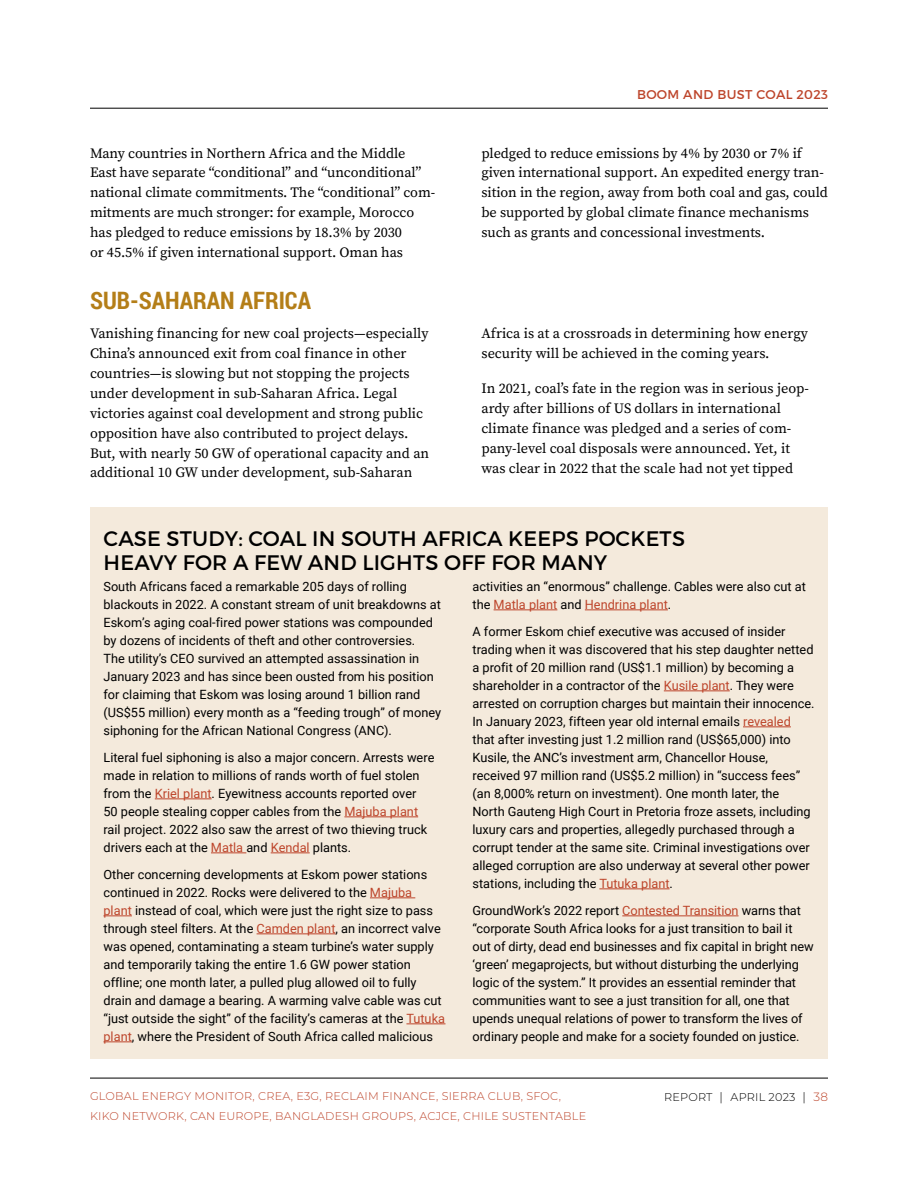
<style>
.page{position:relative;width:918px;height:1188px;background:#fff}
.page>*{position:absolute;margin:0;border:0;box-sizing:border-box;transform-origin:0 0}
.t1{font:700 24px "Roboto Condensed";color:#b47e18}
.t2{font:21px/24px "Montserrat";letter-spacing:.01em;color:#000}
.t3{font:14.25px/20px "Source Serif Pro";letter-spacing:-.005em;color:#000}
.t4{font:12.75px/18px "Roboto";color:#000}
.t5{font:12.75px "Montserrat";letter-spacing:.03em;color:#bd452b}
.t6{font:300 11.25px "Montserrat";letter-spacing:.02em;color:#bd452b}
.t7{font:300 11.25px "Montserrat";letter-spacing:.02em;color:#000}
.s1{color:#bd452b}
.s2{font-size:12px}
.s3{font-size:12px;color:#bd452b}
</style>
<div class="page">
<hr style="left:90px;top:1078px;width:738px;height:1px;background:#000">
<hr style="left:90px;top:108px;width:738px;height:1px;background:#000">
<div style="left:90px;top:508px;width:738px;height:551px;background:#f4eadc"></div>
<hr style="left:155px;top:799px;width:57px;height:1px;background:#bd452b">
<hr style="left:344px;top:817px;width:74px;height:1px;background:#bd452b">
<hr style="left:211px;top:853px;width:35px;height:1px;background:#bd452b">
<hr style="left:271px;top:853px;width:39px;height:1px;background:#bd452b">
<hr style="left:370px;top:898px;width:45px;height:1px;background:#bd452b">
<svg style="left:104px;top:916px;width:28px;height:1px"></svg>
<hr style="left:257px;top:934px;width:79px;height:1px;background:#bd452b">
<hr style="left:406px;top:1024px;width:40px;height:1px;background:#bd452b">
<svg style="left:104px;top:1042px;width:28px;height:1px"></svg>
<hr style="left:494px;top:610px;width:63px;height:1px;background:#bd452b">
<hr style="left:585px;top:610px;width:83px;height:1px;background:#bd452b">
<hr style="left:664px;top:691px;width:66px;height:1px;background:#bd452b">
<hr style="left:743px;top:727px;width:48px;height:1px;background:#bd452b">
<hr style="left:599px;top:889px;width:71px;height:1px;background:#bd452b">
<hr style="left:622px;top:916px;width:117px;height:1px;background:#bd452b">
<p class="t5" style="left:637px;top:87px;width:192px">BOOM AND BUST COAL 2023</p>
<p class="t3" style="left:90px;top:143px;width:347px">Many countries in Northern Africa and the Middle East have separate “conditional” and “unconditional” national climate commitments. The “conditional” com&shy;mitments are much stronger: for example, Morocco has pledged to reduce emissions by 18.3% by 2030<br>or 45.5% if given international support. Oman has</p>
<p class="t3" style="left:482px;top:143px;width:348px">pledged to reduce emissions by 4% by 2030 or 7% if given international support. An expedited energy tran&shy;sition in the region, away from both coal and gas, could be supported by global climate finance mechanisms such as grants and concessional investments.</p>
<h1 class="t1" style="left:90px;top:284px;width:223px">SUB-SAHARAN AFRICA</h1>
<p class="t3" style="left:90px;top:324px;width:341px">Vanishing financing for new coal projects—especially China’s announced exit from coal finance in other countries—is slowing but not stopping the projects under development in sub-Saharan Africa. Legal victories against coal development and strong public opposition have also contributed to project delays.<br>But, with nearly 50 GW of operational capacity and an additional 10 GW under development, sub-Saharan</p>
<p class="t3" style="left:482px;top:324px;width:328px">Africa is at a crossroads in determining how energy security will be achieved in the coming years.</p>
<p class="t3" style="left:482px;top:379px;width:329px">In 2021, coal’s fate in the region was in serious jeop&shy;ardy after billions of US dollars in international climate finance was pledged and a series of com&shy;pany-level coal disposals were announced. Yet, it was clear in 2022 that the scale had not yet tipped</p>
<h2 class="t2" style="left:104px;top:526px;width:583px">CASE STUDY: COAL IN SOUTH AFRICA KEEPS POCKETS<br>HEAVY FOR A FEW AND LIGHTS OFF FOR MANY</h2>
<p class="t4" style="left:104px;top:577px;width:339px">South Africans faced a remarkable 205 days of rolling blackouts in 2022. A constant stream of unit breakdowns at Eskom’s aging coal-fired power stations was compounded by dozens of incidents of theft and other controversies.<br>The utility’s CEO survived an attempted assassination in January 2023 and has since been ousted from his position for claiming that Eskom was losing around 1 billion rand (US$55 million) every month as a “feeding trough” of money siphoning for the African National Congress (ANC).</p>
<p class="t4" style="left:104px;top:748px;width:332px">Literal fuel siphoning is also a major concern. Arrests were made in relation to millions of rands worth of fuel stolen from the <span class="s1">Kriel plant</span>. Eyewitness accounts reported over<br>50 people stealing copper cables from the <span class="s1">Majuba plant </span>rail project. 2022 also saw the arrest of two thieving truck drivers each at the <span class="s1">Matla</span> and <span class="s1">Kendal</span> plants.</p>
<p class="t4" style="left:104px;top:865px;width:343px">Other concerning developments at Eskom power stations continued in 2022. Rocks were delivered to the <span class="s1">Majuba<br>plant</span> instead of coal, which were just the right size to pass through steel filters. At the <span class="s1">Camden plant</span>, an incorrect valve was opened, contaminating a steam turbine’s water supply and temporarily taking the entire 1.6 GW power station offline; one month later, a pulled plug allowed oil to fully drain and damage a bearing. A warming valve cable was cut “just outside the sight” of the facility’s cameras at the <span class="s1">Tutuka plant</span>, where the President of South Africa called malicious</p>
<p class="t4" style="left:472px;top:577px;width:335px">activities an “enormous” challenge. Cables were also cut at the <span class="s1">Matla plant</span> and <span class="s1">Hendrina plant</span>.</p>
<p class="t4" style="left:473px;top:622px;width:344px">A former Eskom chief executive was accused of insider trading when it was discovered that his step daughter netted a profit of 20 million rand (US$1.1 million) by becoming a shareholder in a contractor of the <span class="s1">Kusile plant</span>. They were arrested on corruption charges but maintain their innocence.<br>In January 2023, fifteen year old internal emails <span class="s1">revealed </span>that after investing just 1.2 million rand (US$65,000) into Kusile, the ANC’s investment arm, Chancellor House, received 97 million rand (US$5.2 million) in “success fees” (an 8,000% return on investment). One month later, the North Gauteng High Court in Pretoria froze assets, including luxury cars and properties, allegedly purchased through a corrupt tender at the same site. Criminal investigations over alleged corruption are also underway at several other power stations, including the <span class="s1">Tutuka plant</span>.</p>
<p class="t4" style="left:473px;top:901px;width:343px">GroundWork’s 2022 report <span class="s1">Contested Transition</span> warns that “corporate South Africa looks for a just transition to bail it out of dirty, dead end businesses and fix capital in bright new ‘green’ megaprojects, but without disturbing the underlying logic of the system.” It provides an essential reminder that communities want to see a just transition for all, one that upends unequal relations of power to transform the lives of ordinary people and make for a society founded on justice.</p>
<p class="t6" style="left:90px;top:1089px;width:472px">GLOBAL ENERGY MONITOR, CREA, E3G, RECLAIM FINANCE, SIERRA CLUB, SFOC,</p>
<p class="t7" style="left:664px;top:1089px;width:165px">REPORT <span class="s2">|</span> APRIL 2023 <span class="s2">|</span> <span class="s3">38</span></p>
<p class="t6" style="left:90px;top:1108px;width:498px">KIKO NETWORK, CAN EUROPE, BANGLADESH GROUPS, ACJCE, CHILE SUSTENTABLE</p>
</div>
